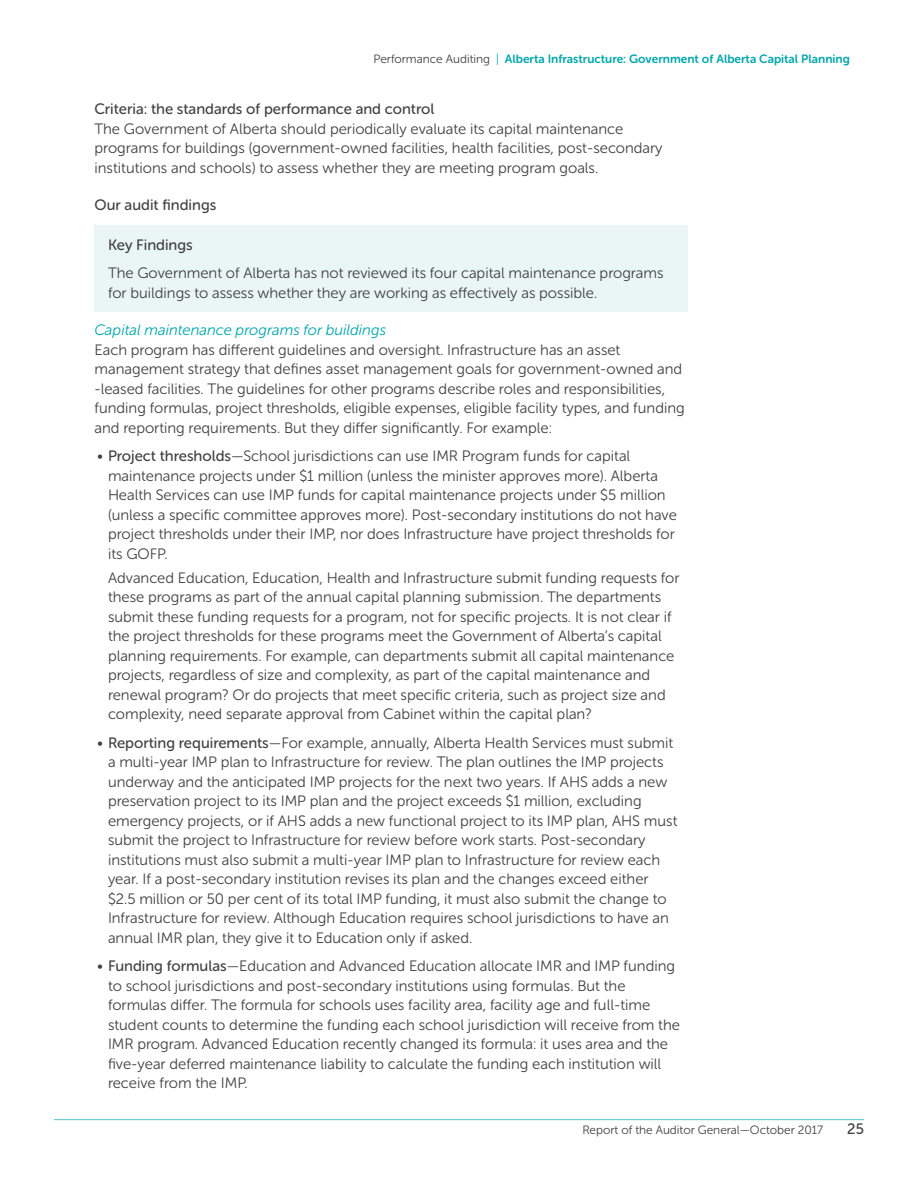
<style>
.page{position:relative;width:918px;height:1188px;background:#fff}
.page>*{position:absolute;margin:0;border:0;box-sizing:border-box;transform-origin:0 0}
.t1{font:15px/19.5px "Museo Sans Rounded 300";color:#414042}
.t2{font:15px "Museo Sans Rounded 500";color:#414042}
.t3{font:italic 15px "Museo Sans Rounded 300";color:#00a6ac}
.t4{font:12px "Museo Sans Rounded 700";color:#00a6ac}
.t5{font:12px "Museo Sans Rounded 300";color:#414042}
.s1{font-family:"Museo Sans Rounded 300";color:#414042}
.s2{font-family:"Museo Sans Rounded 300"}
.s3{font-family:"Museo Sans Rounded 500"}
</style>
<div class="page">
<hr style="left:54px;top:1119px;width:810px;height:1px;background:#58c5c7">
<div style="left:94px;top:225px;width:594px;height:86px;background:#eaf6f5"></div>
<p class="t4" style="left:373px;top:52px;width:478px"><span class="s1">Performance Auditing</span> <span class="s2">|</span> Alberta Infrastructure: Government of Alberta Capital Planning</p>
<p class="t2" style="left:94px;top:101px;width:341px">Criteria: the standards of performance and control</p>
<p class="t1" style="left:94px;top:119px;width:570px">The Government of Alberta should periodically evaluate its capital maintenance programs for buildings (government-owned facilities, health facilities, post-secondary institutions and schools) to assess whether they are meeting program goals.</p>
<p class="t2" style="left:94px;top:197px;width:123px">Our audit findings</p>
<p class="t2" style="left:108px;top:236px;width:86px">Key Findings</p>
<p class="t1" style="left:108px;top:264px;width:557px">The Government of Alberta has not reviewed its four capital maintenance programs for buildings to assess whether they are working as effectively as possible.</p>
<p class="t3" style="left:94px;top:322px;width:293px">Capital maintenance programs for buildings</p>
<p class="t1" style="left:94px;top:340px;width:592px">Each program has different guidelines and oversight. Infrastructure has an asset management strategy that defines asset management goals for government-owned and -leased facilities. The guidelines for other programs describe roles and responsibilities, funding formulas, project thresholds, eligible expenses, eligible facility types, and funding and reporting requirements. But they differ significantly. For example:</p>
<p class="t1" style="left:108px;top:447px;width:570px;text-indent:-11px">• <span class="s3">Project thresholds</span>—School jurisdictions can use IMR Program funds for capital maintenance projects under $1 million (unless the minister approves more). Alberta Health Services can use IMP funds for capital maintenance projects under $5 million (unless a specific committee approves more). Post-secondary institutions do not have project thresholds under their IMP, nor does Infrastructure have project thresholds for its GOFP.</p>
<p class="t1" style="left:108px;top:568px;width:573px">Advanced Education, Education, Health and Infrastructure submit funding requests for these programs as part of the annual capital planning submission. The departments submit these funding requests for a program, not for specific projects. It is not clear if the project thresholds for these programs meet the Government of Alberta’s capital planning requirements. For example, can departments submit all capital maintenance projects, regardless of size and complexity, as part of the capital maintenance and renewal program? Or do projects that meet specific criteria, such as project size and complexity, need separate approval from Cabinet within the capital plan?</p>
<p class="t1" style="left:108px;top:733px;width:571px;text-indent:-11px">• <span class="s3">Reporting requirements</span>—For example, annually, Alberta Health Services must submit a multi-year IMP plan to Infrastructure for review. The plan outlines the IMP projects underway and the anticipated IMP projects for the next two years. If AHS adds a new preservation project to its IMP plan and the project exceeds $1 million, excluding emergency projects, or if AHS adds a new functional project to its IMP plan, AHS must submit the project to Infrastructure for review before work starts. Post-secondary institutions must also submit a multi-year IMP plan to Infrastructure for review each year. If a post-secondary institution revises its plan and the changes exceed either $2.5 million or 50 per cent of its total IMP funding, it must also submit the change to Infrastructure for review. Although Education requires school jurisdictions to have an annual IMR plan, they give it to Education only if asked.</p>
<p class="t1" style="left:108px;top:957px;width:574px;text-indent:-11px">• <span class="s3">Funding formulas</span>—Education and Advanced Education allocate IMR and IMP funding to school jurisdictions and post-secondary institutions using formulas. But the formulas differ. The formula for schools uses facility area, facility age and full-time student counts to determine the funding each school jurisdiction will receive from the IMR program. Advanced Education recently changed its formula: it uses area and the five-year deferred maintenance liability to calculate the funding each institution will receive from the IMP.</p>
<p class="t5" style="left:582px;top:1123px;width:242px">Report of the Auditor General—October 2017</p>
<p class="t2" style="left:847px;top:1120px;width:18px">25</p>
</div>
